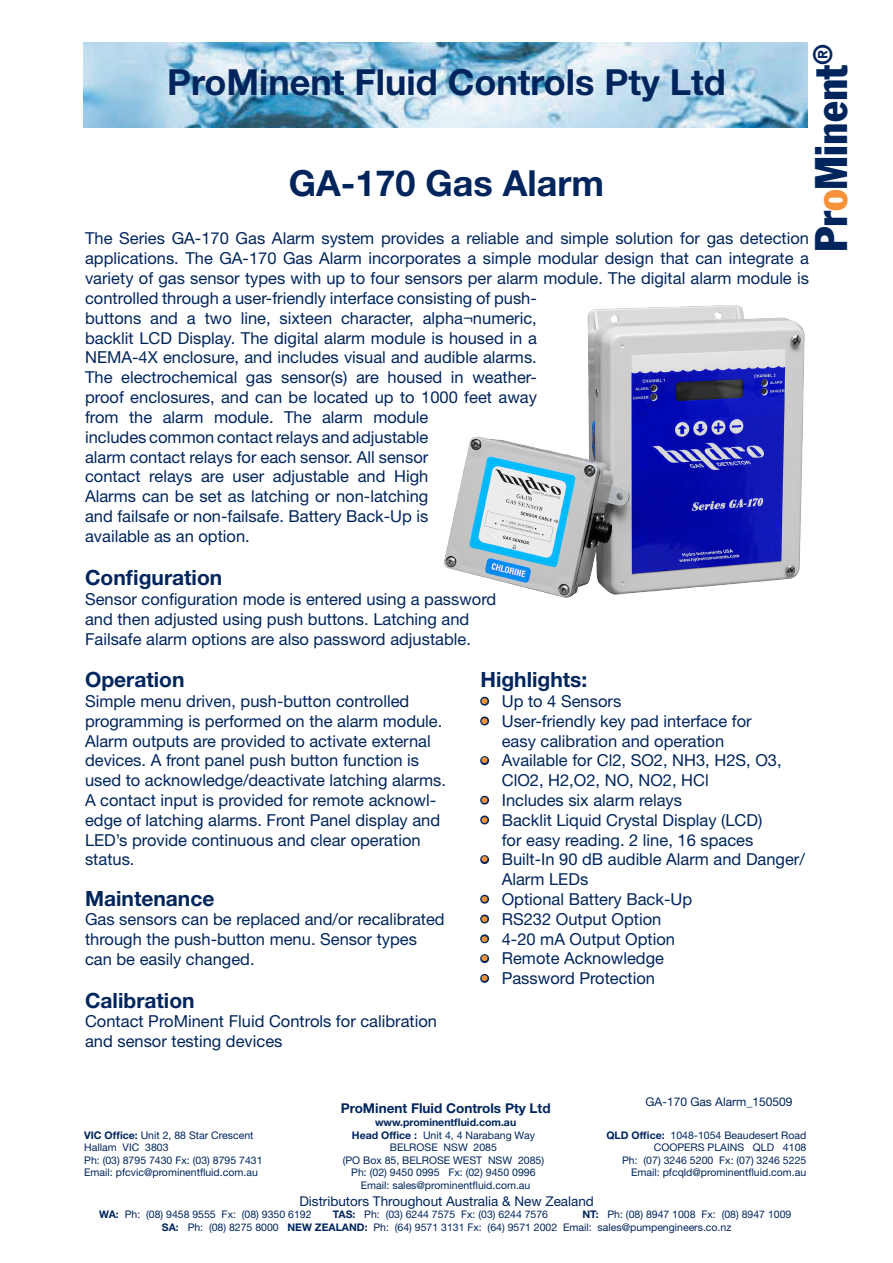
<style>
.page{position:relative;width:893px;height:1263px;background:#fff}
.page>*{position:absolute;margin:0;border:0;box-sizing:border-box;transform-origin:0 0}
.t1{font:condensed 45px "Franklin Gothic";color:#00255d}
.t2{font:700 36px "Helvetica Neue";color:#00255d}
.t3{font:700 21px "Helvetica Neue";color:#00255d}
.t4{font:16.5px/19.8px "Helvetica Neue";color:#00255d}
.t5{font:13.5px "Helvetica Neue";color:#00255d}
.t6{font:700 13.5px "Helvetica Neue";color:#00255d}
.t7{font:12px "Helvetica Neue";color:#00255d}
.t8{font:10.5px "Helvetica Neue";color:#00255d}
.t9{font:700 10.5px "Helvetica Neue";color:#00255d}
.s1{color:#f69238}
.s2{font-weight:700}
</style>
<div class="page">
<img style="left:84px;top:43px;width:724px;height:85px">
<div style="left:480px;top:697px;width:9px;height:9px;border:3px solid #00255d;border-radius:50%"></div>
<div style="left:480px;top:716px;width:9px;height:9px;border:3px solid #00255d;border-radius:50%"></div>
<div style="left:480px;top:756px;width:9px;height:9px;border:3px solid #00255d;border-radius:50%"></div>
<div style="left:480px;top:796px;width:9px;height:9px;border:3px solid #00255d;border-radius:50%"></div>
<div style="left:480px;top:815px;width:9px;height:9px;border:3px solid #00255d;border-radius:50%"></div>
<div style="left:480px;top:855px;width:9px;height:9px;border:3px solid #00255d;border-radius:50%"></div>
<div style="left:480px;top:895px;width:9px;height:9px;border:3px solid #00255d;border-radius:50%"></div>
<div style="left:480px;top:914px;width:9px;height:9px;border:3px solid #00255d;border-radius:50%"></div>
<div style="left:480px;top:934px;width:9px;height:9px;border:3px solid #00255d;border-radius:50%"></div>
<div style="left:480px;top:954px;width:9px;height:9px;border:3px solid #00255d;border-radius:50%"></div>
<div style="left:480px;top:974px;width:9px;height:9px;border:3px solid #00255d;border-radius:50%"></div>
<img style="left:444px;top:305px;width:361px;height:293px">
<p class="t1" style="left:804px;top:252px;width:210px;rotate:-90deg">Pr<span class="s1">o</span>Minent<sup>®</sup></p>
<p class="t2" style="left:167px;top:60px;width:560px">ProMinent Fluid Controls Pty Ltd</p>
<p class="t2" style="left:289px;top:161px;width:317px">GA-170 Gas Alarm</p>
<p class="t4" style="left:85px;top:228px;width:725px;text-align:justify">The Series GA-170 Gas Alarm system provides a reliable and simple solution for gas detection applications. The GA-170 Gas Alarm incorporates a simple modular design that can integrate a variety of gas sensor types with up to four sensors per alarm module. The digital alarm module is</p>
<p class="t4" style="left:85px;top:288px;width:453px">controlled through a user-friendly interface consisting of push&shy;buttons and a two line, sixteen character, alpha¬numeric, backlit LCD Display. The digital alarm module is housed in a NEMA-4X enclosure, and includes visual and audible alarms.<br>The electrochemical gas sensor(s) are housed in weather&shy;proof enclosures, and can be located up to 1000 feet away from the alarm module. The alarm module<br>includes common contact relays and adjustable<br>alarm contact relays for each sensor. All sensor<br>contact relays are user adjustable and High<br>Alarms can be set as latching or non-latching<br>and failsafe or non-failsafe. Battery Back-Up is<br>available as an option.</p>
<p class="t3" style="left:85px;top:565px;width:139px">Configuration</p>
<p class="t4" style="left:85px;top:589px;width:413px">Sensor configuration mode is entered using a password and then adjusted using push buttons. Latching and<br>Failsafe alarm options are also password adjustable.</p>
<p class="t3" style="left:85px;top:667px;width:101px">Operation</p>
<p class="t4" style="left:85px;top:691px;width:362px">Simple menu driven, push-button controlled programming is performed on the alarm module.<br>Alarm outputs are provided to activate external devices. A front panel push button function is used to acknowledge/deactivate latching alarms.<br>A contact input is provided for remote acknowl&shy;edge of latching alarms. Front Panel display and LED’s provide continuous and clear operation status.</p>
<p class="t3" style="left:480px;top:667px;width:108px">Highlights:</p>
<p class="t4" style="left:480px;top:691px;width:142px"><span class="s1">•</span> Up to 4 Sensors</p>
<p class="t4" style="left:480px;top:711px;width:273px"><span class="s1">•</span> User-friendly key pad interface for</p>
<p class="t4" style="left:502px;top:731px;width:224px">easy calibration and operation</p>
<p class="t4" style="left:502px;top:750px;width:281px;text-indent:-21px"><span class="s1">•</span> Available for Cl2, SO2, NH3, H2S, O3,<br>ClO2, H2,O2, NO, NO2, HCl</p>
<p class="t4" style="left:480px;top:790px;width:203px"><span class="s1">•</span> Includes six alarm relays</p>
<p class="t4" style="left:480px;top:810px;width:283px"><span class="s1">•</span> Backlit Liquid Crystal Display (LCD)</p>
<p class="t4" style="left:502px;top:830px;width:253px">for easy reading. 2 line, 16 spaces</p>
<p class="t4" style="left:502px;top:849px;width:305px;text-indent:-21px"><span class="s1">•</span> Built-In 90 dB audible Alarm and Danger/<br>Alarm LEDs</p>
<p class="t4" style="left:480px;top:889px;width:213px"><span class="s1">•</span> Optional Battery Back-Up</p>
<p class="t4" style="left:480px;top:909px;width:182px"><span class="s1">•</span> RS232 Output Option</p>
<p class="t4" style="left:480px;top:929px;width:196px"><span class="s1">•</span> 4-20 mA Output Option</p>
<p class="t4" style="left:480px;top:948px;width:185px"><span class="s1">•</span> Remote Acknowledge</p>
<p class="t4" style="left:480px;top:968px;width:176px"><span class="s1">•</span> Password Protection</p>
<p class="t3" style="left:85px;top:885px;width:131px">Maintenance</p>
<p class="t4" style="left:85px;top:909px;width:361px">Gas sensors can be replaced and/or recalibrated through the push-button menu. Sensor types can be easily changed.</p>
<p class="t3" style="left:85px;top:987px;width:111px">Calibration</p>
<p class="t4" style="left:85px;top:1011px;width:354px">Contact ProMinent Fluid Controls for calibration and sensor testing devices</p>
<p class="t6" style="left:341px;top:1100px;width:211px">ProMinent Fluid Controls Pty Ltd</p>
<p class="t9" style="left:375px;top:1116px;width:143px">www.prominentfluid.com.au</p>
<p class="t7" style="left:645px;top:1094px;width:148px">GA-170 Gas Alarm_150509</p>
<p class="t8" style="left:84px;top:1128px;width:171px"><span class="s2">VIC Office:</span> Unit 2, 88 Star Crescent</p>
<p class="t8" style="left:352px;top:1128px;width:184px"><span class="s2">Head Office :</span> Unit 4, 4 Narabang Way</p>
<p class="t8" style="left:606px;top:1128px;width:201px"><span class="s2">QLD Office:</span> 1048-1054 Beaudesert Road</p>
<p class="t8" style="left:84px;top:1141px;width:86px">Hallam VIC 3803</p>
<p class="t8" style="left:390px;top:1141px;width:109px">BELROSE NSW 2085</p>
<p class="t8" style="left:654px;top:1141px;width:154px">COOPERS PLAINS QLD 4108</p>
<p class="t8" style="left:84px;top:1154px;width:180px">Ph: (03) 8795 7430 Fx: (03) 8795 7431</p>
<p class="t8" style="left:343px;top:1154px;width:203px">(PO Box 85, BELROSE WEST NSW 2085)</p>
<p class="t8" style="left:622px;top:1154px;width:186px">Ph: (07) 3246 5200 Fx: (07) 3246 5225</p>
<p class="t8" style="left:84px;top:1166px;width:175px">Email: pfcvic@prominentfluid.com.au</p>
<p class="t8" style="left:351px;top:1166px;width:186px">Ph: (02) 9450 0995 Fx: (02) 9450 0996</p>
<p class="t8" style="left:631px;top:1166px;width:177px">Email: pfcqld@prominentfluid.com.au</p>
<p class="t8" style="left:361px;top:1179px;width:171px">Email: sales@prominentfluid.com.au</p>
<p class="t5" style="left:299px;top:1193px;width:296px">Distributors Throughout Australia &amp; New Zealand</p>
<p class="t8" style="left:99px;top:1208px;width:214px"><span class="s2">WA:</span> Ph: (08) 9458 9555 Fx: (08) 9350 6192</p>
<p class="t8" style="left:333px;top:1208px;width:217px"><span class="s2">TAS:</span> Ph: (03) 6244 7575 Fx: (03) 6244 7576</p>
<p class="t8" style="left:582px;top:1208px;width:210px"><span class="s2">NT:</span> Ph: (08) 8947 1008 Fx: (08) 8947 1009</p>
<p class="t8" style="left:162px;top:1221px;width:571px"><span class="s2">SA:</span> Ph: (08) 8275 8000 <span class="s2">NEW ZEALAND:</span> Ph: (64) 9571 3131 Fx: (64) 9571 2002 Email: sales@pumpengineers.co.nz</p>
</div>
